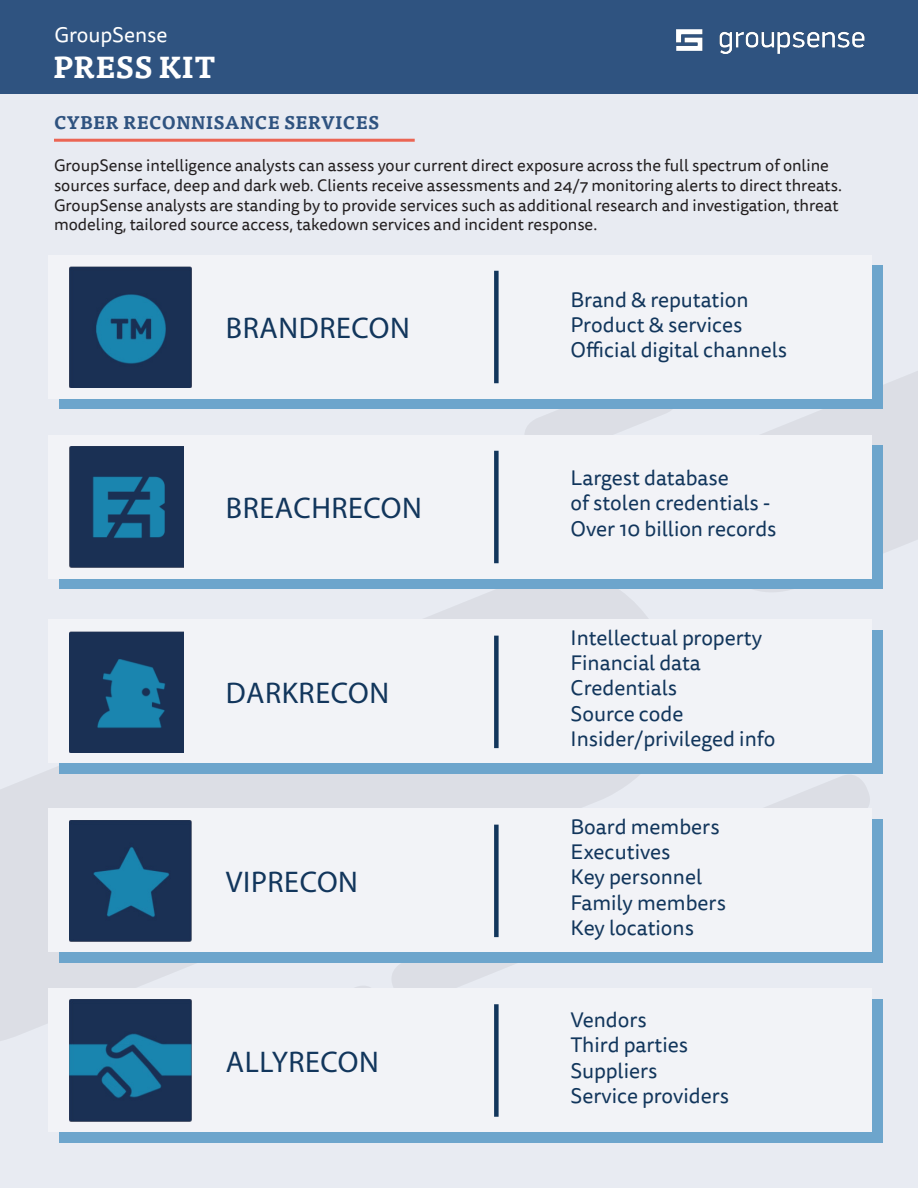
<style>
.page{position:relative;width:918px;height:1188px;background:#fff}
.page>*{position:absolute;margin:0;border:0;box-sizing:border-box;transform-origin:0 0}
.Secondary_Heading_LE{font:30px "Myriad Pro";letter-spacing:.02em;color:#12365c}
.t1{font:700 30px "Tisa Pro";letter-spacing:-.01em;color:#fff}
.t2{font:21px "Tisa Sans Pro";color:#12365c}
.Subhead_Level_1{font:21px "Tisa Sans Pro";color:#fff}
.Subhead_Level_1-2{font:700 18px "Tisa Pro";letter-spacing:.01em;color:#2f5380}
.Subhead_Level_1-3{font:16.5px/19.8px "Tisa Sans Pro";color:#231f20}
</style>
<div class="page">
<div style="left:1px;top:0;width:917px;height:1188px;background:#e8ebf2"></div>
<svg style="left:0;top:539px;width:648px;height:539px"></svg>
<svg style="left:758px;top:265px;width:160px;height:327px;fill:#dcdee5"></svg>
<svg style="left:224px;top:774px;width:646px;height:214px"></svg>
<svg style="left:525px;top:410px;width:322px;height:25px"></svg>
<div style="left:0;top:0;width:918px;height:93px;background:#2f5380"></div>
<img style="left:677px;top:29px;width:188px;height:25px">
<div style="left:59px;top:266px;width:824px;height:144px;background:#6da5cc"></div>
<div style="left:49px;top:255px;width:823px;height:144px;background:#f2f3f7"></div>
<img style="left:70px;top:266px;width:121px;height:122px">
<div style="left:494px;top:271px;width:5px;height:112px;background:#12365c"></div>
<div style="left:59px;top:446px;width:824px;height:144px;background:#6da5cc"></div>
<div style="left:49px;top:435px;width:823px;height:144px;background:#f2f3f7"></div>
<img style="left:70px;top:446px;width:114px;height:122px">
<div style="left:494px;top:451px;width:5px;height:112px;background:#12365c"></div>
<div style="left:59px;top:630px;width:824px;height:144px;background:#6da5cc"></div>
<div style="left:49px;top:620px;width:823px;height:144px;background:#f2f3f7"></div>
<img style="left:70px;top:631px;width:114px;height:122px">
<div style="left:494px;top:636px;width:5px;height:112px;background:#12365c"></div>
<div style="left:59px;top:819px;width:824px;height:144px;background:#6da5cc"></div>
<div style="left:49px;top:808px;width:823px;height:144px;background:#f2f3f7"></div>
<img style="left:70px;top:820px;width:121px;height:122px">
<div style="left:494px;top:825px;width:5px;height:112px;background:#12365c"></div>
<div style="left:59px;top:999px;width:824px;height:144px;background:#6da5cc"></div>
<div style="left:49px;top:988px;width:823px;height:144px;background:#f2f3f7"></div>
<img style="left:70px;top:1000px;width:121px;height:121px">
<div style="left:494px;top:1004px;width:5px;height:113px;background:#12365c"></div>
<hr style="left:54px;top:139px;width:361px;height:3px;background:#eb6554">
<p class="Subhead_Level_1" style="left:54px;top:21px;width:115px">GroupSense</p>
<p class="t1" style="left:53px;top:43px;width:164px">PRESS KIT</p>
<p class="Subhead_Level_1-2" style="left:54px;top:108px;width:327px">CYBER RECONNISANCE SERVICES</p>
<p class="Subhead_Level_1-3" style="left:54px;top:156px;width:790px">GroupSense intelligence analysts can assess your current direct exposure across the full spectrum of online sources surface, deep and dark web. Clients receive assessments and 24/7 monitoring alerts to direct threats.<br>GroupSense analysts are standing by to provide services such as additional research and investigation, threat modeling, tailored source access, takedown services and incident response.</p>
<p class="Secondary_Heading_LE" style="left:226px;top:310px;width:186px">BRANDRECON</p>
<p class="Secondary_Heading_LE" style="left:226px;top:489px;width:198px">BREACHRECON</p>
<p class="Secondary_Heading_LE" style="left:226px;top:675px;width:165px">DARKRECON</p>
<p class="Secondary_Heading_LE" style="left:226px;top:864px;width:134px">VIPRECON</p>
<p class="Secondary_Heading_LE" style="left:226px;top:1043px;width:155px">ALLYRECON</p>
<p class="t2" style="left:571px;top:286px;width:180px">Brand &amp; reputation</p>
<p class="t2" style="left:571px;top:311px;width:173px">Product &amp; services</p>
<p class="t2" style="left:571px;top:336px;width:218px">Official digital channels</p>
<p class="t2" style="left:571px;top:464px;width:160px">Largest database</p>
<p class="t2" style="left:571px;top:489px;width:201px">of stolen credentials -</p>
<p class="t2" style="left:571px;top:514px;width:208px">Over 10 billion records</p>
<p class="t2" style="left:571px;top:624px;width:193px">Intellectual property</p>
<p class="t2" style="left:571px;top:649px;width:132px">Financial data</p>
<p class="t2" style="left:571px;top:674px;width:108px">Credentials</p>
<p class="t2" style="left:571px;top:699px;width:114px">Source code</p>
<p class="t2" style="left:571px;top:724px;width:206px">Insider/privileged info</p>
<p class="t2" style="left:571px;top:813px;width:151px">Board members</p>
<p class="t2" style="left:571px;top:838px;width:101px">Executives</p>
<p class="t2" style="left:571px;top:863px;width:133px">Key personnel</p>
<p class="t2" style="left:571px;top:888px;width:157px">Family members</p>
<p class="t2" style="left:571px;top:913px;width:125px">Key locations</p>
<p class="t2" style="left:571px;top:1006px;width:78px">Vendors</p>
<p class="t2" style="left:571px;top:1031px;width:119px">Third parties</p>
<p class="t2" style="left:571px;top:1056px;width:88px">Suppliers</p>
<p class="t2" style="left:571px;top:1081px;width:160px">Service providers</p>
</div>
